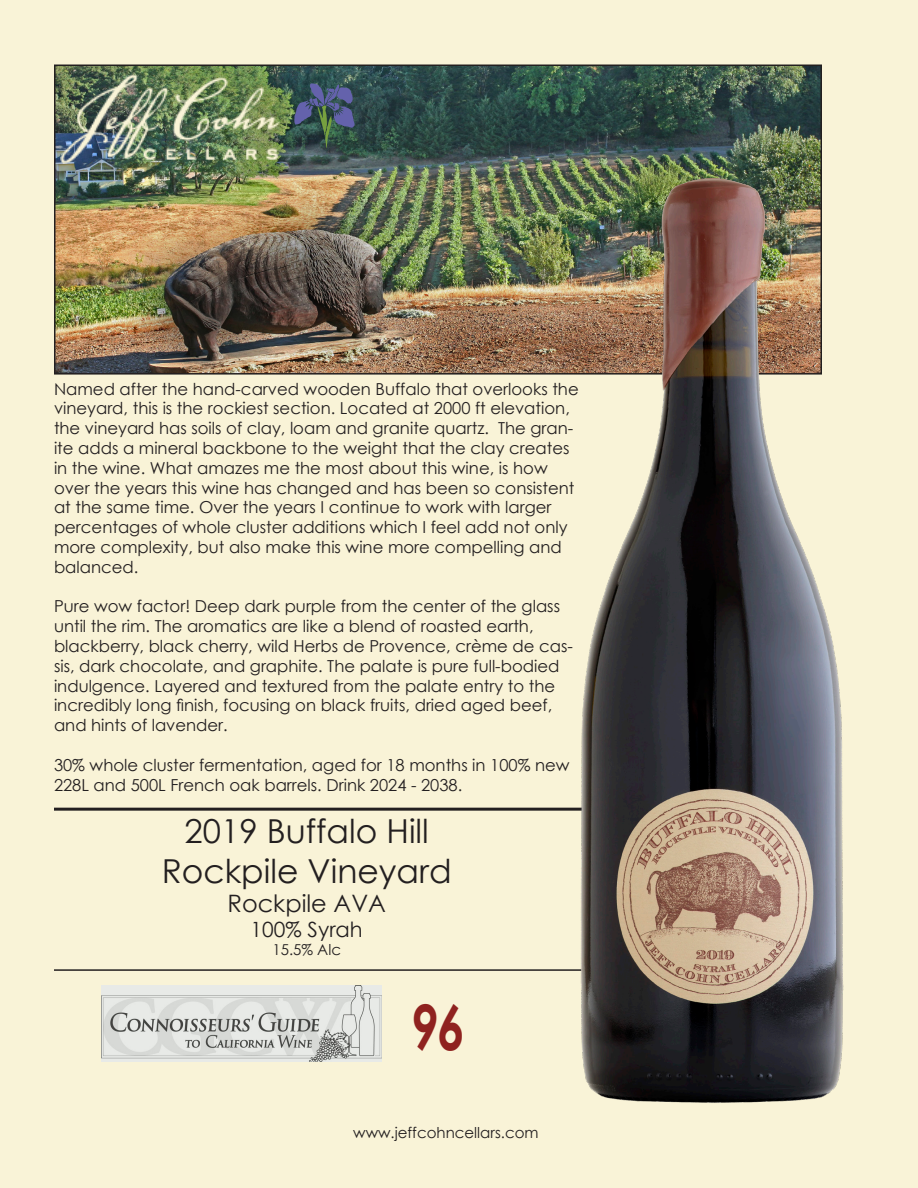
<style>
.page{position:relative;width:918px;height:1188px;background:#f9f3d7}
.page>*{position:absolute;margin:0;border:0;box-sizing:border-box;transform-origin:0 0}
.Alexandra{font:italic 700 62.7px "Century Gothic";color:#8f221f;scale:.76 1}
.Alexandra-2{font:33px "Century Gothic";color:#231f20}
.Alexandra-3{font:24px "Century Gothic";color:#231f20}
.Alexandra-4{font:21px "Century Gothic";color:#231f20}
.Alexandra-5{font:16.5px/19.8px "Century Gothic";color:#231f20}
.Alexandra-6{font:15px "Century Gothic";color:#231f20}
</style>
<div class="page">
<hr style="left:54px;top:969px;width:540px;height:2px;background:#231f20">
<hr style="left:54px;top:808px;width:540px;height:3px;background:#231f20">
<img style="left:57px;top:68px;width:762px;height:304px">
<div style="left:54px;top:65px;width:768px;height:310px;border:2px solid #231f20"></div>
<img style="left:61px;top:75px;width:219px;height:89px">
<svg style="left:294px;top:83px;width:61px;height:66px;background:#3f5461"></svg>
<img style="left:102px;top:985px;width:280px;height:76px">
<img style="left:559px;top:152px;width:285px;height:951px">
<p class="Alexandra-5" style="left:54px;top:379px;width:526px">Named after the hand-carved wooden Buffalo that overlooks the vineyard, this is the rockiest section. Located at 2000 ft elevation, the vineyard has soils of clay, loam and granite quartz. The gran&shy;ite adds a mineral backbone to the weight that the clay creates in the wine. What amazes me the most about this wine, is how over the years this wine has changed and has been so consistent at the same time. Over the years I continue to work with larger percentages of whole cluster additions which I feel add not only more complexity, but also make this wine more compelling and balanced.</p>
<p class="Alexandra-5" style="left:54px;top:596px;width:520px">Pure wow factor! Deep dark purple from the center of the glass until the rim. The aromatics are like a blend of roasted earth, blackberry, black cherry, wild Herbs de Provence, crème de cas&shy;sis, dark chocolate, and graphite. The palate is pure full-bodied indulgence. Layered and textured from the palate entry to the incredibly long finish, focusing on black fruits, dried aged beef, and hints of lavender.</p>
<p class="Alexandra-5" style="left:54px;top:755px;width:517px">30% whole cluster fermentation, aged for 18 months in 100% new<br>228L and 500L French oak barrels. Drink 2024 - 2038.</p>
<p class="Alexandra-2" style="left:185px;top:808px;width:246px">2019 Buffalo Hill</p>
<p class="Alexandra-2" style="left:162px;top:848px;width:291px">Rockpile Vineyard</p>
<p class="Alexandra-3" style="left:228px;top:886px;width:160px">Rockpile AVA</p>
<p class="Alexandra-4" style="left:251px;top:915px;width:114px">100% Syrah</p>
<p class="Alexandra-6" style="left:272px;top:939px;width:70px">15.5% Alc</p>
<p class="Alexandra" style="left:411px;top:980px;width:72px">96</p>
<p class="Alexandra-6" style="left:353px;top:1122px;width:187px">www.jeffcohncellars.com</p>
</div>
